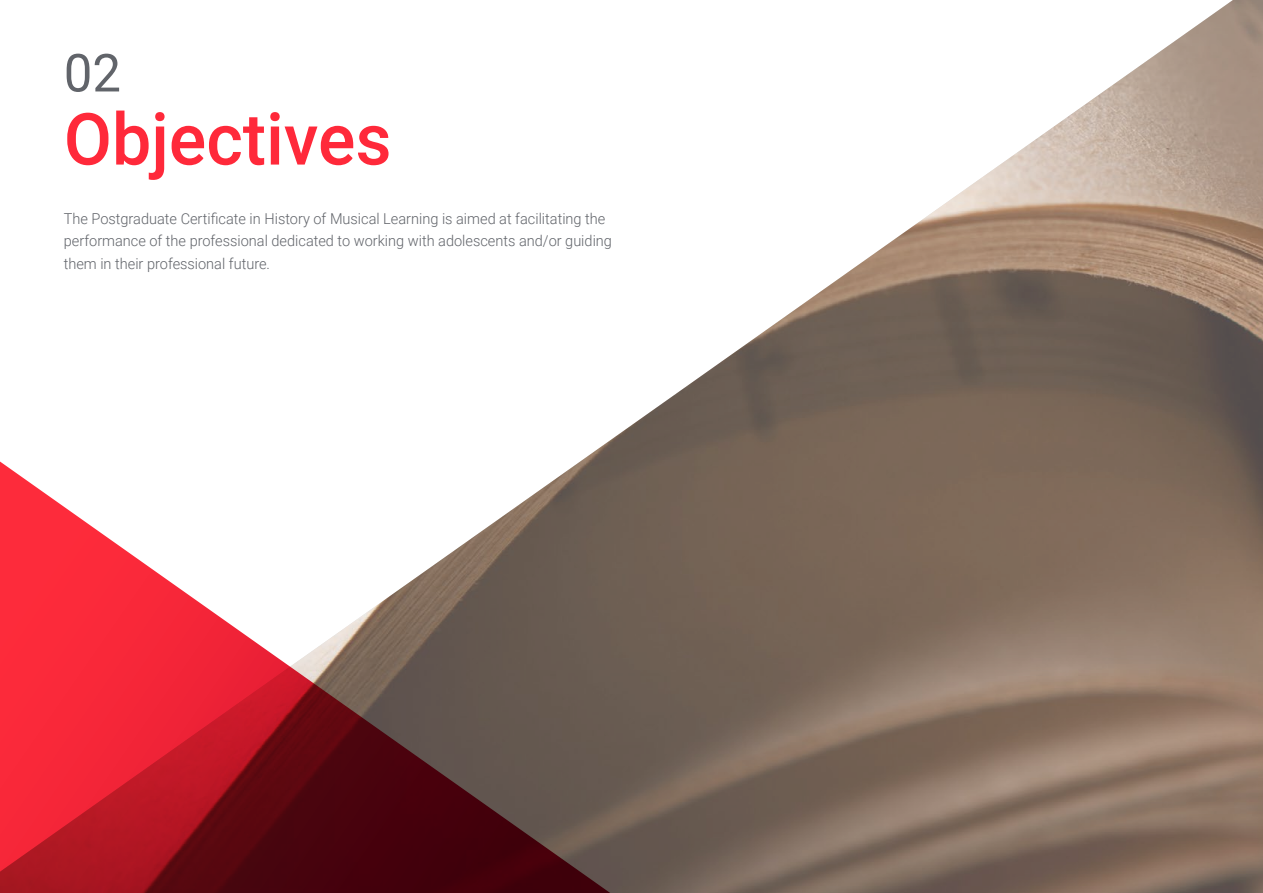
<style>
.page{position:relative;width:1263px;height:893px;background:#fff}
.page>*{position:absolute;margin:0;border:0;box-sizing:border-box;transform-origin:0 0}
.t1{font:500 72px "Roboto";color:#ff293a}
.t2{font:52.5px "Roboto";color:#61646a}
.t3{font:300 15px/22.5px "Roboto";color:#61646a}
</style>
<div class="page">
<img style="left:602px;top:0;width:661px;height:893px">
<svg style="left:0;top:446px;width:640px;height:447px"></svg>
<h2 class="t2" style="left:64px;top:36px;width:59px">02</h2>
<h1 class="t1" style="left:64px;top:89px;width:329px">Objectives</h1>
<p class="t3" style="left:64px;top:207px;width:550px">The Postgraduate Certificate in History of Musical Learning is aimed at facilitating the performance of the professional dedicated to working with adolescents and/or guiding them in their professional future.</p>
</div>
